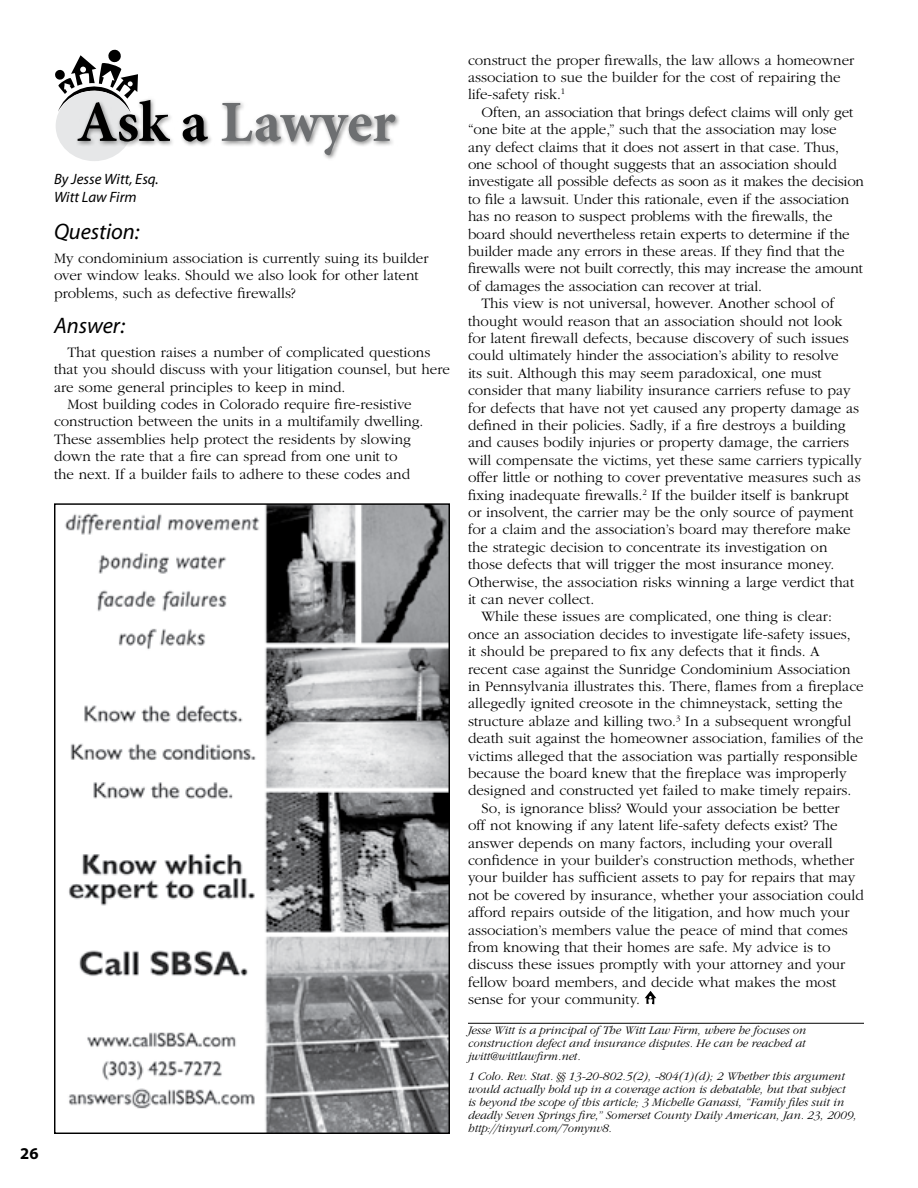
<style>
.page{position:relative;width:918px;height:1188px;background:#fff}
.page>*{position:absolute;margin:0;border:0;box-sizing:border-box;transform-origin:0 0}
.t1{font:700 58.35px "Minion Pro";letter-spacing:-.005em;color:#6d6f71}
.t2{font:italic 22.5px "Myriad";letter-spacing:-.005em;color:#000}
.t3{font:700 16.5px "Myriad";color:#000}
.t4{font:300 15px/17.4px "ITC Garamond Std";color:#000}
.t5{font:italic 15px/18px "Myriad Pro";color:#000}
.t6{font:italic 300 12px/12.9px "ITC Garamond Std";color:#000;text-align:justify}
.s1{color:#000}
</style>
<div class="page">
<svg style="left:55px;top:50px;width:83px;height:61px"></svg>
<div style="left:56px;top:91px;width:77px;height:70px;background:#e6e7e8;border-radius:50%"></div>
<div style="left:74px;top:96px;width:327px;height:65px;background:#000;opacity:.5"></div>
<img style="left:65px;top:505px;width:383px;height:627px">
<hr style="left:468px;top:1023px;width:396px;height:1px;background:#000">
<svg style="left:645px;top:991px;width:11px;height:13px"></svg>
<h1 class="t1" style="left:77px;top:81px;width:321px"><span class="s1">Ask a</span> Lawyer</h1>
<p class="t5" style="left:54px;top:170px;width:106px">By Jesse Witt, Esq.<br>Witt Law Firm</p>
<h2 class="t2" style="left:54px;top:220px;width:87px">Question:</h2>
<p class="t4" style="left:54px;top:250px;width:376px">My condominium association is currently suing its builder over window leaks. Should we also look for other latent problems, such as defective firewalls?</p>
<h2 class="t2" style="left:54px;top:314px;width:73px">Answer:</h2>
<p class="t4" style="left:68px;top:344px;width:364px">That question raises a number of complicated questions</p>
<p class="t4" style="left:54px;top:361px;width:397px">that you should discuss with your litigation counsel, but here</p>
<p class="t4" style="left:54px;top:378px;width:293px">are some general principles to keep in mind.</p>
<p class="t4" style="left:68px;top:396px;width:346px">Most building codes in Colorado require fire-resistive</p>
<p class="t4" style="left:54px;top:413px;width:371px">construction between the units in a multifamily dwelling.</p>
<p class="t4" style="left:54px;top:431px;width:358px">These assemblies help protect the residents by slowing</p>
<p class="t4" style="left:54px;top:448px;width:345px">down the rate that a fire can spread from one unit to</p>
<p class="t4" style="left:54px;top:465px;width:358px">the next. If a builder fails to adhere to these codes and</p>
<p class="t3" style="left:20px;top:1145px;width:20px">26</p>
<p class="t4" style="left:468px;top:51px;width:388px">construct the proper firewalls, the law allows a homeowner association to sue the builder for the cost of repairing the life-safety risk.<sup>1</sup></p>
<p class="t4" style="left:482px;top:104px;width:373px">Often, an association that brings defect claims will only get</p>
<p class="t4" style="left:468px;top:121px;width:370px">“one bite at the apple,” such that the association may lose</p>
<p class="t4" style="left:468px;top:138px;width:373px">any defect claims that it does not assert in that case. Thus,</p>
<p class="t4" style="left:468px;top:156px;width:370px">one school of thought suggests that an association should</p>
<p class="t4" style="left:468px;top:173px;width:397px">investigate all possible defects as soon as it makes the decision</p>
<p class="t4" style="left:468px;top:191px;width:383px">to file a lawsuit. Under this rationale, even if the association</p>
<p class="t4" style="left:468px;top:208px;width:366px">has no reason to suspect problems with the firewalls, the</p>
<p class="t4" style="left:468px;top:225px;width:383px">board should nevertheless retain experts to determine if the</p>
<p class="t4" style="left:468px;top:243px;width:378px">builder made any errors in these areas. If they find that the</p>
<p class="t4" style="left:468px;top:260px;width:396px">firewalls were not built correctly, this may increase the amount</p>
<p class="t4" style="left:468px;top:278px;width:296px">of damages the association can recover at trial.</p>
<p class="t4" style="left:482px;top:295px;width:354px">This view is not universal, however. Another school of</p>
<p class="t4" style="left:468px;top:312px;width:376px">thought would reason that an association should not look</p>
<p class="t4" style="left:468px;top:330px;width:382px">for latent firewall defects, because discovery of such issues</p>
<p class="t4" style="left:468px;top:347px;width:372px">could ultimately hinder the association’s ability to resolve</p>
<p class="t4" style="left:468px;top:365px;width:355px">its suit. Although this may seem paradoxical, one must</p>
<p class="t4" style="left:468px;top:382px;width:384px">consider that many liability insurance carriers refuse to pay</p>
<p class="t4" style="left:468px;top:399px;width:393px">for defects that have not yet caused any property damage as</p>
<p class="t4" style="left:468px;top:417px;width:379px">defined in their policies. Sadly, if a fire destroys a building</p>
<p class="t4" style="left:468px;top:434px;width:383px">and causes bodily injuries or property damage, the carriers</p>
<p class="t4" style="left:468px;top:452px;width:395px">will compensate the victims, yet these same carriers typically</p>
<p class="t4" style="left:468px;top:469px;width:394px">offer little or nothing to cover preventative measures such as</p>
<p class="t4" style="left:468px;top:486px;width:383px">fixing inadequate firewalls.<sup>2</sup> If the builder itself is bankrupt</p>
<p class="t4" style="left:468px;top:504px;width:387px">or insolvent, the carrier may be the only source of payment</p>
<p class="t4" style="left:468px;top:521px;width:384px">for a claim and the association’s board may therefore make</p>
<p class="t4" style="left:468px;top:539px;width:361px">the strategic decision to concentrate its investigation on</p>
<p class="t4" style="left:468px;top:556px;width:368px">those defects that will trigger the most insurance money.</p>
<p class="t4" style="left:468px;top:573px;width:388px">Otherwise, the association risks winning a large verdict that</p>
<p class="t4" style="left:468px;top:591px;width:128px">it can never collect.</p>
<p class="t4" style="left:482px;top:608px;width:352px">While these issues are complicated, one thing is clear:</p>
<p class="t4" style="left:468px;top:626px;width:384px">once an association decides to investigate life-safety issues,</p>
<p class="t4" style="left:468px;top:643px;width:353px">it should be prepared to fix any defects that it finds. A</p>
<p class="t4" style="left:468px;top:660px;width:384px">recent case against the Sunridge Condominium Association</p>
<p class="t4" style="left:468px;top:678px;width:397px">in Pennsylvania illustrates this. There, flames from a fireplace</p>
<p class="t4" style="left:468px;top:695px;width:376px">allegedly ignited creosote in the chimneystack, setting the</p>
<p class="t4" style="left:468px;top:713px;width:385px">structure ablaze and killing two.<sup>3</sup> In a subsequent wrongful</p>
<p class="t4" style="left:468px;top:730px;width:397px">death suit against the homeowner association, families of the</p>
<p class="t4" style="left:468px;top:747px;width:391px">victims alleged that the association was partially responsible</p>
<p class="t4" style="left:468px;top:765px;width:380px">because the board knew that the fireplace was improperly</p>
<p class="t4" style="left:468px;top:782px;width:385px">designed and constructed yet failed to make timely repairs.</p>
<p class="t4" style="left:482px;top:800px;width:360px">So, is ignorance bliss? Would your association be better</p>
<p class="t4" style="left:468px;top:817px;width:371px">off not knowing if any latent life-safety defects exist? The</p>
<p class="t4" style="left:468px;top:834px;width:366px">answer depends on many factors, including your overall</p>
<p class="t4" style="left:468px;top:852px;width:388px">confidence in your builder’s construction methods, whether</p>
<p class="t4" style="left:468px;top:869px;width:389px">your builder has sufficient assets to pay for repairs that may</p>
<p class="t4" style="left:468px;top:887px;width:397px">not be covered by insurance, whether your association could</p>
<p class="t4" style="left:468px;top:904px;width:383px">afford repairs outside of the litigation, and how much your</p>
<p class="t4" style="left:468px;top:921px;width:381px">association’s members value the peace of mind that comes</p>
<p class="t4" style="left:468px;top:939px;width:364px">from knowing that their homes are safe. My advice is to</p>
<p class="t4" style="left:468px;top:956px;width:379px">discuss these issues promptly with your attorney and your</p>
<p class="t4" style="left:468px;top:974px;width:370px">fellow board members, and decide what makes the most</p>
<p class="t4" style="left:468px;top:991px;width:174px">sense for your community.</p>
<p class="t6" style="left:468px;top:1024px;width:340px">Jesse Witt is a principal of The Witt Law Firm, where he focuses on construction defect and insurance disputes. He can be reached at jwitt@wittlawfirm.net.</p>
<p class="t6" style="left:468px;top:1070px;width:390px;text-align:left">1 Colo. Rev. Stat. §§ 13-20-802.5(2), -804(1)(d); 2 Whether this argument would actually hold up in a coverage action is debatable, but that subject<br>is beyond the scope of this article; 3 Michelle Ganassi, “Family files suit in deadly Seven Springs fire,” Somerset County Daily American, Jan. 23, 2009, http://tinyurl.com/7omynv8.</p>
</div>
